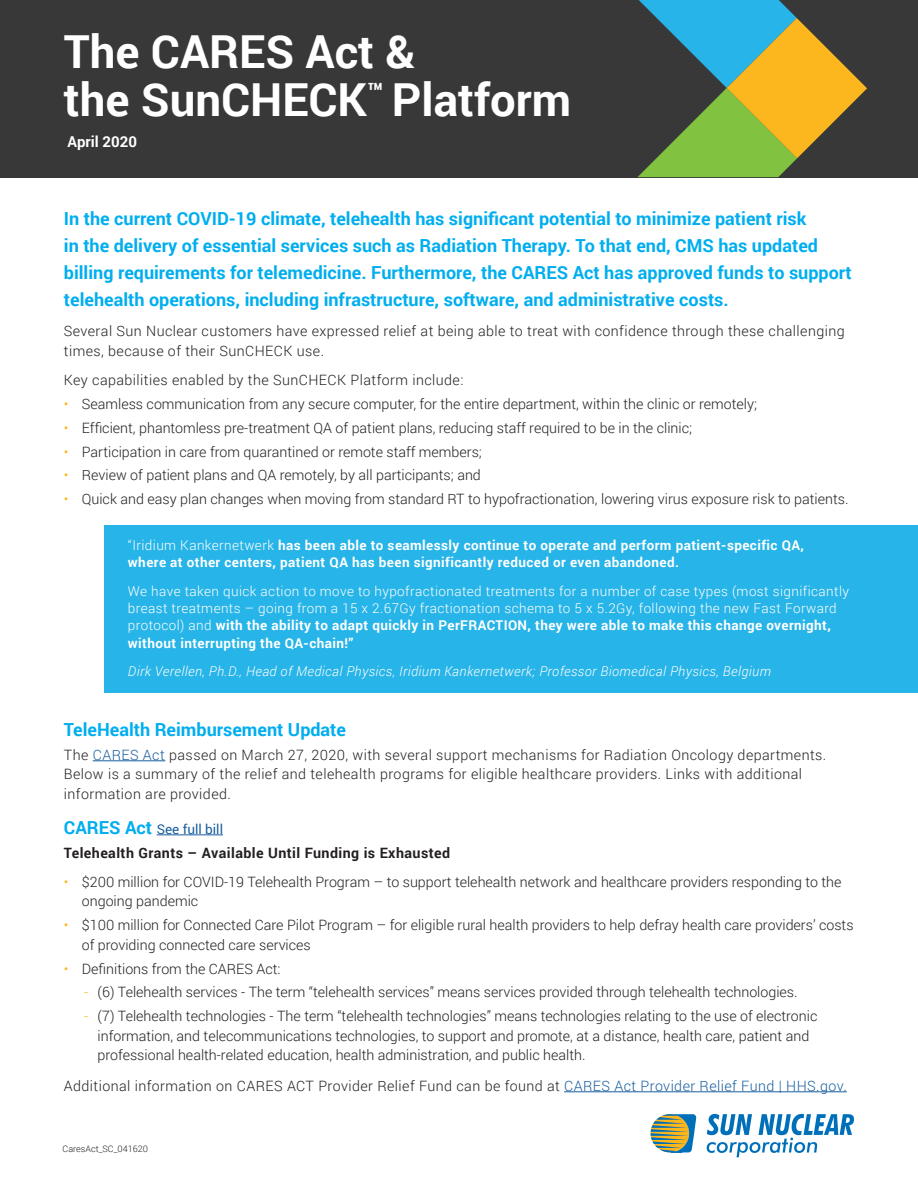
<style>
.page{position:relative;width:918px;height:1188px;background:#fff}
.page>*{position:absolute;margin:0;border:0;box-sizing:border-box;transform-origin:0 0}
.Datasheet_Tagline{font:700 45.45px "Roboto";color:#fff}
.BC_-_Headline{font:700 18px/27px "Roboto";color:#00aeef}
.Datasheet_Tagline-2{font:700 15px "Roboto";color:#fff}
.BC_-_Body{font:300 14.25px/19.5px "Roboto";color:#231f20}
.BC_-_Body-2{font:300 14.25px/19.5px "Roboto";letter-spacing:.03em;color:#231f20}
.BC_-_Body-3{font:700 14.25px "Roboto";letter-spacing:.03em;color:#231f20}
.BC_-_Body-4{font:300 13.5px/17.2px "Roboto";letter-spacing:.03em;color:#fff}
.BC_-_Body-5{font:700 13.5px/17.2px "Roboto";letter-spacing:.03em;color:#fff}
.BC_-_Body-6{font:italic 300 13.5px "Roboto";letter-spacing:.03em;color:#fff}
.BC_-_Headline-2{font:13.5px "Roboto";color:#175d9e}
.Back_Cover_Legal_and{font:300 9px "Roboto";color:#231f20}
.s1{color:#fcb61c}
.s2{font-weight:300}
.s3{font-weight:700}
.s4{color:#175d9e}
.s5{font-weight:700;font-size:18px;color:#00aeef}
</style>
<div class="page">
<div style="left:105px;top:525px;width:813px;height:167px;background:#27b4e8"></div>
<div style="left:0;top:0;width:918px;height:177px;background:#383839"></div>
<svg style="left:638px;top:0;width:229px;height:177px"></svg>
<hr style="left:93px;top:760px;width:72px;height:1px;background:#175d9e">
<hr style="left:157px;top:835px;width:66px;height:1px;background:#175d9e">
<hr style="left:564px;top:1091px;width:283px;height:1px;background:#175d9e">
<svg style="left:651px;top:1114px;width:45px;height:38px;background:#91a17c"></svg>
<svg style="left:707px;top:1114px;width:147px;height:43px"></svg>
<p class="Datasheet_Tagline" style="left:64px;top:20px;width:353px">The CARES Act &amp;</p>
<p class="Datasheet_Tagline" style="left:64px;top:67px;width:509px">the SunCHECK<sup>™</sup> Platform</p>
<p class="Datasheet_Tagline-2" style="left:68px;top:131px;width:71px">April 2020</p>
<p class="BC_-_Headline" style="left:64px;top:204px;width:789px">In the current COVID-19 climate, telehealth has significant potential to minimize patient risk<br>in the delivery of essential services such as Radiation Therapy. To that end, CMS has updated billing requirements for telemedicine. Furthermore, the CARES Act has approved funds to support telehealth operations, including infrastructure, software, and administrative costs.</p>
<p class="BC_-_Body-2" style="left:64px;top:321px;width:782px">Several Sun Nuclear customers have expressed relief at being able to treat with confidence through these challenging times, because of their SunCHECK use.</p>
<p class="BC_-_Body-2" style="left:64px;top:370px;width:401px">Key capabilities enabled by the SunCHECK Platform include:</p>
<p class="BC_-_Body" style="left:64px;top:394px;width:695px"><span class="s1">•</span> Seamless communication from any secure computer, for the entire department, within the clinic or remotely;</p>
<p class="BC_-_Body" style="left:64px;top:418px;width:630px"><span class="s1">•</span> Efficient, phantomless pre-treatment QA of patient plans, reducing staff required to be in the clinic;</p>
<p class="BC_-_Body" style="left:64px;top:441px;width:420px"><span class="s1">•</span> Participation in care from quarantined or remote staff members;</p>
<p class="BC_-_Body" style="left:64px;top:465px;width:419px"><span class="s1">•</span> Review of patient plans and QA remotely, by all participants; and</p>
<p class="BC_-_Body" style="left:64px;top:489px;width:786px"><span class="s1">•</span> Quick and easy plan changes when moving from standard RT to hypofractionation, lowering virus exposure risk to patients.</p>
<p class="BC_-_Body-5" style="left:128px;top:536px;width:678px"><span class="s2">“Iridium Kankernetwerk</span> has been able to seamlessly continue to operate and perform patient-specific QA, where at other centers, patient QA has been significantly reduced or even abandoned.</p>
<p class="BC_-_Body-4" style="left:128px;top:582px;width:723px">We have taken quick action to move to hypofractionated treatments for a number of case types (most significantly breast treatments – going from a 15 x 2.67Gy fractionation schema to 5 x 5.2Gy, following the new Fast Forward protocol) and <span class="s3">with the ability to adapt quickly in PerFRACTION, they were able to make this change overnight, without interrupting the QA-chain!”</span></p>
<p class="BC_-_Body-6" style="left:128px;top:662px;width:644px">Dirk Verellen, Ph.D., Head of Medical Physics, Iridium Kankernetwerk; Professor Biomedical Physics, Belgium</p>
<p class="BC_-_Headline" style="left:64px;top:715px;width:284px">TeleHealth Reimbursement Update</p>
<p class="BC_-_Body-2" style="left:64px;top:744px;width:764px">The <span class="s4">CARES Act</span> passed on March 27, 2020, with several support mechanisms for Radiation Oncology departments.<br>Below is a summary of the relief and telehealth programs for eligible healthcare providers. Links with additional information are provided.</p>
<p class="BC_-_Headline-2" style="left:64px;top:820px;width:161px"><span class="s5">CARES Act</span> See full bill</p>
<p class="BC_-_Body-3" style="left:64px;top:843px;width:388px">Telehealth Grants – Available Until Funding is Exhausted</p>
<p class="BC_-_Body" style="left:82px;top:872px;width:761px;text-indent:-18px"><span class="s1">•</span> $200 million for COVID-19 Telehealth Program – to support telehealth network and healthcare providers responding to the ongoing pandemic</p>
<p class="BC_-_Body" style="left:82px;top:915px;width:773px;text-indent:-18px"><span class="s1">•</span> $100 million for Connected Care Pilot Program – for eligible rural health providers to help defray health care providers’ costs of providing connected care services</p>
<p class="BC_-_Body" style="left:64px;top:958px;width:218px"><span class="s1">•</span> Definitions from the CARES Act:</p>
<p class="BC_-_Body" style="left:84px;top:982px;width:715px"><span class="s1">-</span> (6) Telehealth services - The term “telehealth services” means services provided through telehealth technologies.</p>
<p class="BC_-_Body" style="left:98px;top:1006px;width:721px;text-indent:-14px"><span class="s1">-</span> (7) Telehealth technologies - The term “telehealth technologies” means technologies relating to the use of electronic information, and telecommunications technologies, to support and promote, at a distance, health care, patient and professional health-related education, health administration, and public health.</p>
<p class="BC_-_Body-2" style="left:64px;top:1075px;width:784px">Additional information on CARES ACT Provider Relief Fund can be found at <span class="s4">CARES Act Provider Relief Fund | HHS.gov.</span></p>
<p class="Back_Cover_Legal_and" style="left:63px;top:1143px;width:87px">CaresAct_SC_041620</p>
</div>
